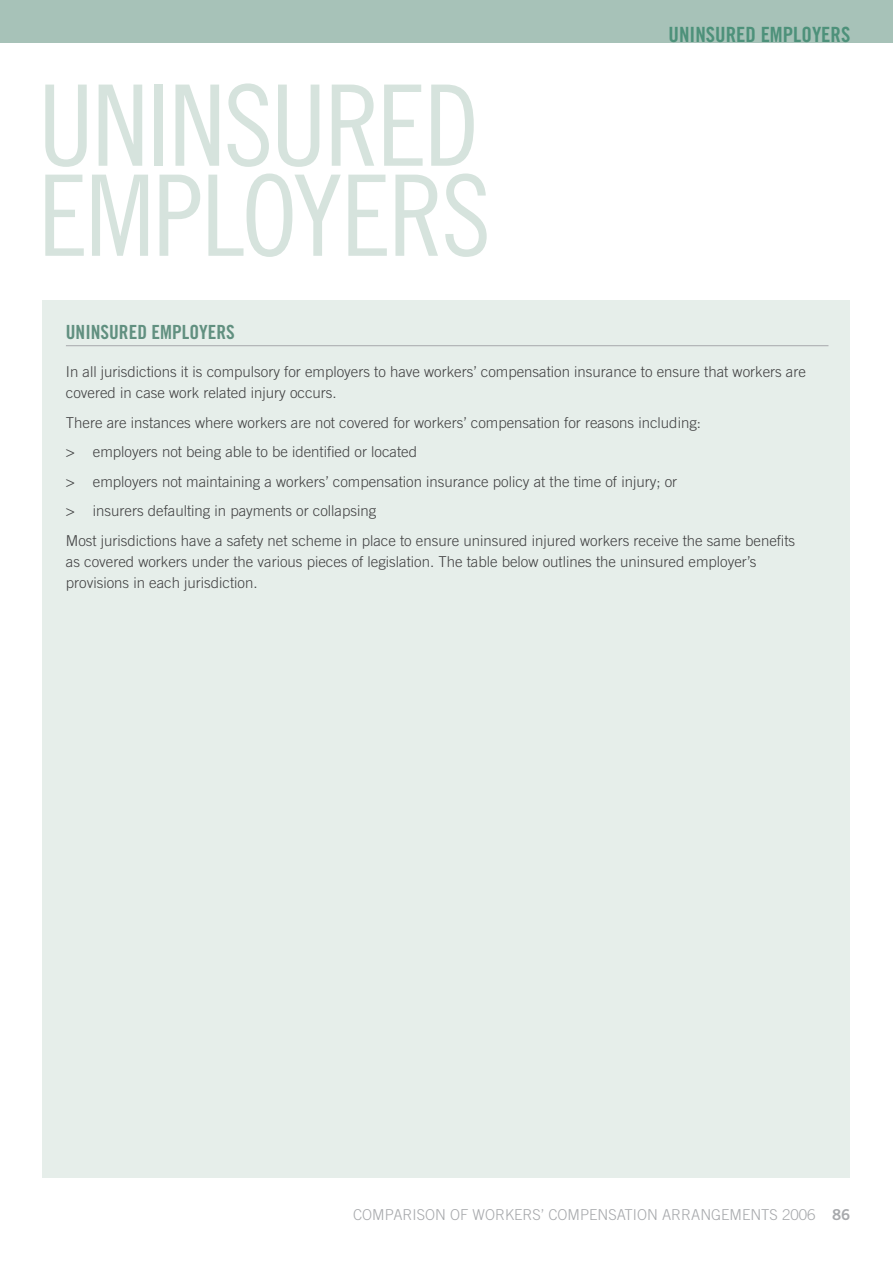
<style>
.page{position:relative;width:893px;height:1263px;background:#fff}
.page>*{position:absolute;margin:0;border:0;box-sizing:border-box;transform-origin:0 0}
.t1{font:112.35px/90px "Trade Gothic Cond Eighteen";letter-spacing:-.02em;color:#d6e3dd}
.t2{font:21px "Trade Gothic Bold Cond Twenty";color:#4d917a}
.t3{font:19.5px "Trade Gothic Bold Cond Twenty";color:#619080}
.t4{font:300 15px/21px "Trade Gothic";color:#414142}
.t5{font:300 15px "Trade Gothic";color:#a7a9ac}
.s1{font-family:"Trade Gothic Bold Two";font-weight:400}
</style>
<div class="page">
<div style="left:0;top:0;width:893px;height:43px;background:#a7c2b8"></div>
<div style="left:43px;top:300px;width:807px;height:878px;background:#e6eeea"></div>
<hr style="left:66px;top:345px;width:762px;height:1px;background:#a7a9ac">
<h1 class="t1" style="left:38px;top:79px;width:335px">UNINSURED<br>EMPLOYERS</h1>
<h2 class="t2" style="left:664px;top:22px;width:188px">UNINSURED EMPLOYERS</h2>
<h3 class="t3" style="left:66px;top:320px;width:170px">UNINSURED EMPLOYERS</h3>
<p class="t4" style="left:66px;top:361px;width:742px">In all jurisdictions it is compulsory for employers to have workers’ compensation insurance to ensure that workers are covered in case work related injury occurs.</p>
<p class="t4" style="left:66px;top:412px;width:637px">There are instances where workers are not covered for workers’ compensation for reasons including:</p>
<p class="t4" style="left:93px;top:441px;width:326px">employers not being able to be identified or located</p>
<p class="t4" style="left:93px;top:471px;width:586px">employers not maintaining a workers’ compensation insurance policy at the time of injury; or</p>
<p class="t4" style="left:93px;top:500px;width:285px">insurers defaulting in payments or collapsing</p>
<p class="t4" style="left:66px;top:530px;width:731px">Most jurisdictions have a safety net scheme in place to ensure uninsured injured workers receive the same benefits</p>
<p class="t4" style="left:66px;top:551px;width:692px">as covered workers under the various pieces of legislation. The table below outlines the uninsured employer’s provisions in each jurisdiction.</p>
<p class="t4" style="left:66px;top:437px;width:10px;line-height:29.5px;text-align:justify">&gt; &gt; &gt;</p>
<p class="t5" style="left:353px;top:1206px;width:499px">COMPARISON OF WORKERS’ COMPENSATION ARRANGEMENTS 2006 <span class="s1">86</span></p>
</div>
